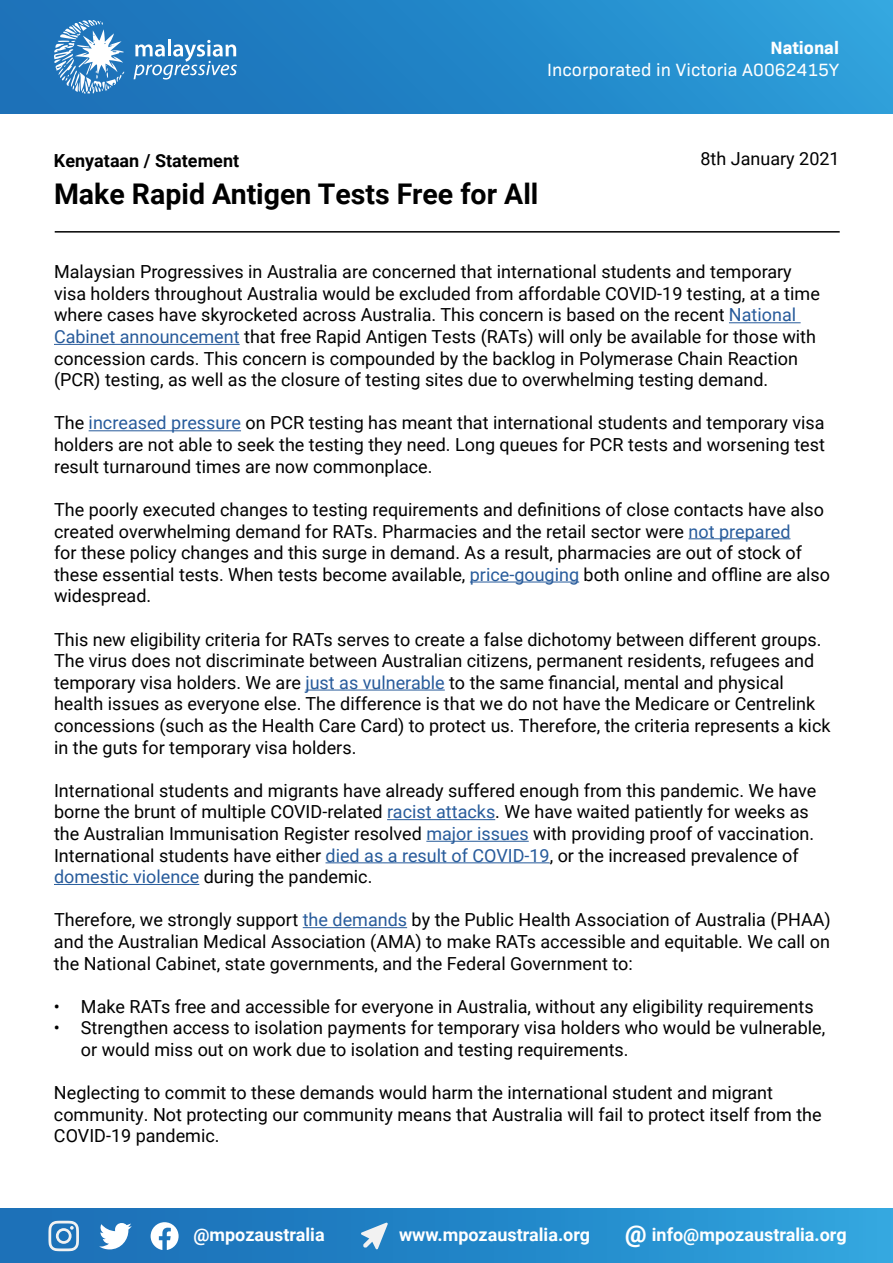
<style>
.page{position:relative;width:893px;height:1263px;background:#fff}
.page>*{position:absolute;margin:0;border:0;box-sizing:border-box;transform-origin:0 0}
.t1{font:700 28.5px "Roboto";color:#000}
.t2{font:18px/21.6px "Roboto";color:#000}
.t3{font:700 18px "Roboto";color:#fff}
.t4{font:18px "Bio Sans";color:#fff}
.t5{font:700 18px "Roboto";color:#000}
.t6{font:700 18px "Bio Sans";color:#fff}
.s1{color:#275b9b}
.s2{font-weight:900;font-size:24px}
</style>
<div class="page">
<div style="left:0;top:0;width:893px;height:113px;background:linear-gradient(to right,#196cb5,#2da0da)"></div>
<svg style="left:54px;top:20px;width:70px;height:74px"></svg>
<hr style="left:168px;top:39px;width:3px;height:17px;background:#fff">
<svg style="left:134px;top:40px;width:103px;height:40px"></svg>
<div style="left:0;top:1209px;width:893px;height:54px;background:linear-gradient(to right,#196ab3,#2fa3dd)"></div>
<svg style="left:361px;top:1222px;width:27px;height:27px"></svg>
<svg style="left:151px;top:1222px;width:28px;height:28px"></svg>
<svg style="left:99px;top:1222px;width:33px;height:27px"></svg>
<svg style="left:48px;top:1221px;width:31px;height:30px"></svg>
<hr style="left:729px;top:322px;width:72px;height:1px;background:#275b9b">
<hr style="left:54px;top:344px;width:186px;height:1px;background:#275b9b">
<hr style="left:89px;top:430px;width:152px;height:1px;background:#275b9b">
<hr style="left:688px;top:538px;width:102px;height:1px;background:#275b9b">
<hr style="left:470px;top:582px;width:109px;height:1px;background:#275b9b">
<hr style="left:305px;top:690px;width:140px;height:1px;background:#275b9b">
<hr style="left:387px;top:819px;width:108px;height:1px;background:#275b9b">
<hr style="left:426px;top:841px;width:103px;height:1px;background:#275b9b">
<hr style="left:326px;top:862px;width:224px;height:1px;background:#275b9b">
<hr style="left:54px;top:884px;width:145px;height:1px;background:#275b9b">
<hr style="left:303px;top:927px;width:104px;height:1px;background:#275b9b">
<hr style="left:55px;top:231px;width:785px;height:2px;background:#000">
<p class="t6" style="left:770px;top:34px;width:70px">National</p>
<p class="t4" style="left:547px;top:56px;width:293px">Incorporated in Victoria A0062415Y</p>
<p class="t5" style="left:54px;top:148px;width:187px">Kenyataan / Statement</p>
<p class="t2" style="left:700px;top:147px;width:141px">8th January 2021</p>
<h1 class="t1" style="left:54px;top:174px;width:486px">Make Rapid Antigen Tests Free for All</h1>
<p class="t2" style="left:54px;top:260px;width:767px">Malaysian Progressives in Australia are concerned that international students and temporary visa holders throughout Australia would be excluded from affordable COVID-19 testing, at a time where cases have skyrocketed across Australia. This concern is based on the recent <span class="s1">National Cabinet announcement</span> that free Rapid Antigen Tests (RATs) will only be available for those with concession cards. This concern is compounded by the backlog in Polymerase Chain Reaction (PCR) testing, as well as the closure of testing sites due to overwhelming testing demand.</p>
<p class="t2" style="left:54px;top:412px;width:772px;text-align:justify">The <span class="s1">increased pressure</span> on PCR testing has meant that international students and temporary visa holders are not able to seek the testing they need. Long queues for PCR tests and worsening test result turnaround times are now commonplace.</p>
<p class="t2" style="left:54px;top:498px;width:778px">The poorly executed changes to testing requirements and definitions of close contacts have also created overwhelming demand for RATs. Pharmacies and the retail sector were <span class="s1">not prepared<br></span>for these policy changes and this surge in demand. As a result, pharmacies are out of stock of these essential tests. When tests become available, <span class="s1">price-gouging</span> both online and offline are also widespread.</p>
<p class="t2" style="left:54px;top:628px;width:778px">This new eligibility criteria for RATs serves to create a false dichotomy between different groups.<br>The virus does not discriminate between Australian citizens, permanent residents, refugees and temporary visa holders. We are <span class="s1">just as vulnerable</span> to the same financial, mental and physical health issues as everyone else. The difference is that we do not have the Medicare or Centrelink concessions (such as the Health Care Card) to protect us. Therefore, the criteria represents a kick in the guts for temporary visa holders.</p>
<p class="t2" style="left:54px;top:779px;width:764px">International students and migrants have already suffered enough from this pandemic. We have borne the brunt of multiple COVID-related <span class="s1">racist attacks</span>. We have waited patiently for weeks as the Australian Immunisation Register resolved <span class="s1">major issues</span> with providing proof of vaccination.<br>International students have either <span class="s1">died as a result of COVID-19</span>, or the increased prevalence of <span class="s1">domestic violence</span> during the pandemic.</p>
<p class="t2" style="left:54px;top:908px;width:778px;text-align:justify">Therefore, we strongly support <span class="s1">the demands</span> by the Public Health Association of Australia (PHAA) and the Australian Medical Association (AMA) to make RATs accessible and equitable. We call on the National Cabinet, state governments, and the Federal Government to:</p>
<p class="t2" style="left:54px;top:995px;width:761px">• Make RATs free and accessible for everyone in Australia, without any eligibility requirements</p>
<p class="t2" style="left:81px;top:1016px;width:746px;text-indent:-27px">• Strengthen access to isolation payments for temporary visa holders who would be vulnerable, or would miss out on work due to isolation and testing requirements.</p>
<p class="t2" style="left:54px;top:1081px;width:769px">Neglecting to commit to these demands would harm the international student and migrant community. Not protecting our community means that Australia will fail to protect itself from the<br>COVID-19 pandemic.</p>
<p class="t3" style="left:193px;top:1222px;width:133px">@mpozaustralia</p>
<p class="t3" style="left:399px;top:1222px;width:193px">www.mpozaustralia.org</p>
<p class="t3" style="left:625px;top:1222px;width:223px"><span class="s2">@</span> info@mpozaustralia.org</p>
</div>
